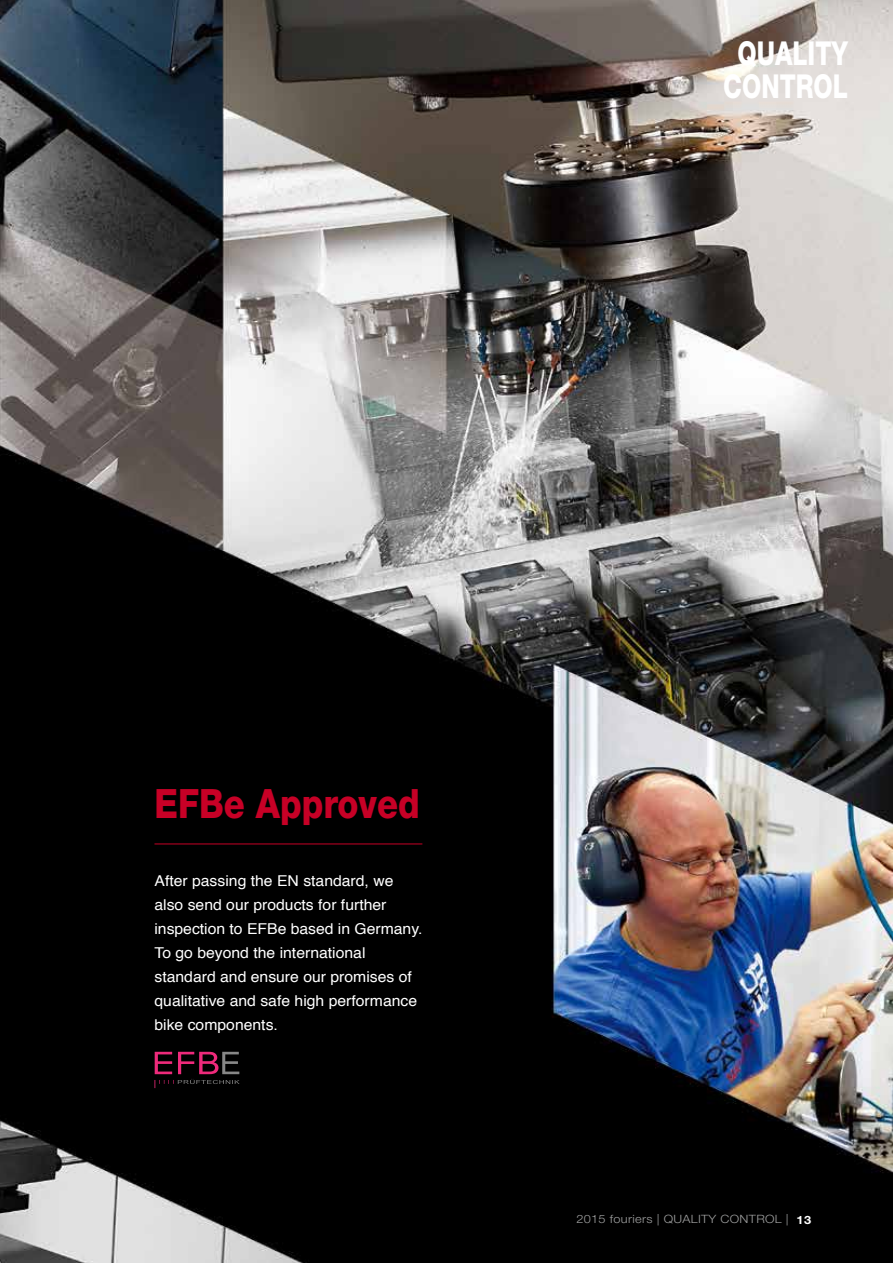
<style>
.page{position:relative;width:893px;height:1263px;background:#fff}
.page>*{position:absolute;margin:0;border:0;box-sizing:border-box;transform-origin:0 0}
.t1{font:800 40.5px "Helvetica Neue LT Std";color:#c70026;scale:.85 1}
.t2{font:800 33px/33px "Helvetica Neue LT Std";color:#fff;text-align:center;scale:.75 1}
.t3{font:15px/24px "Helvetica";color:#fff;scale:1.05 1}
.t4{font:300 11.55px "Helvetica Neue LT Std";letter-spacing:.025em;color:#9fa0a0;scale:1.11 1}
.s1{font-weight:700;color:#fff}
</style>
<div class="page">
<img style="left:0;top:0;width:893px;height:1263px">
<hr style="left:154px;top:844px;width:268px;height:1px;background:#c70026">
<svg style="left:154px;top:1052px;width:86px;height:36px"></svg>
<h2 class="t2" style="left:723px;top:36px;width:168px">QUALITY<br>CONTROL</h2>
<h1 class="t1" style="left:154px;top:779px;width:314px">EFBe Approved</h1>
<p class="t3" style="left:154px;top:869px;width:257px">After passing the EN standard, we also send our products for further inspection to EFBe based in Germany.<br>To go beyond the international standard and ensure our promises of qualitative and safe high performance bike components.</p>
<p class="t4" style="left:576px;top:1212px;width:213px">2015 fouriers | QUALITY CONTROL | <span class="s1">13</span></p>
</div>
